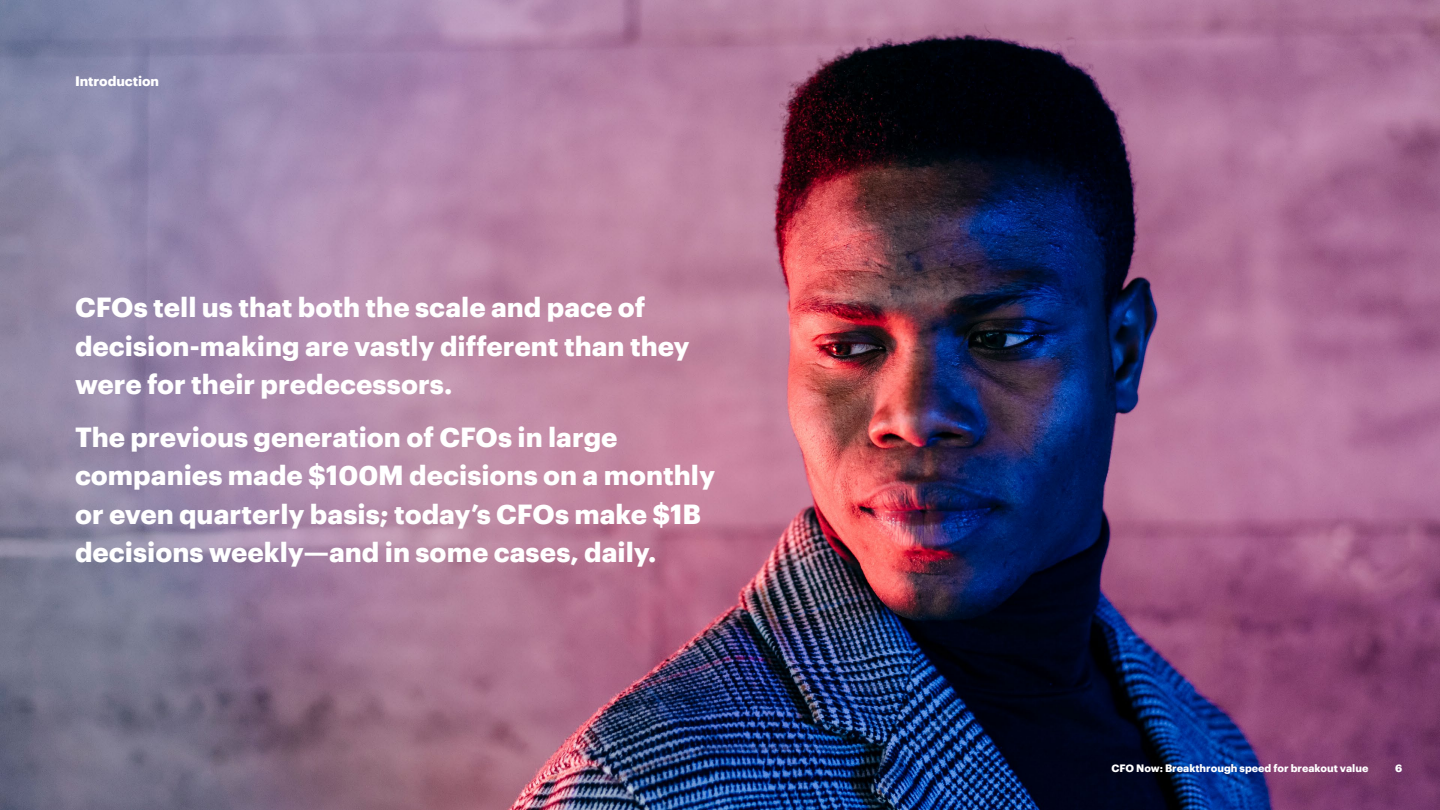
<style>
.page{position:relative;width:1440px;height:810px;background:#fff}
.page>*{position:absolute;margin:0;border:0;box-sizing:border-box;transform-origin:0 0}
.t1{font:700 27px/38.2px "Graphik";color:#fff}
.t2{font:700 13.5px "Graphik";letter-spacing:-.005em;color:#fff}
.t3{font:700 10.5px "Graphik";color:#fff}
</style>
<div class="page">
<img style="left:0;top:0;width:1440px;height:810px">
<p class="t2" style="left:75px;top:71px;width:86px">Introduction</p>
<p class="t1" style="left:75px;top:286px;width:616px">CFOs tell us that both the scale and pace of decision-making are vastly different than they were for their predecessors.</p>
<p class="t1" style="left:75px;top:416px;width:642px">The previous generation of CFOs in large companies made $100M decisions on a monthly or even quarterly basis; today’s CFOs make $1B decisions weekly—and in some cases, daily.</p>
<p class="t3" style="left:1111px;top:760px;width:258px">CFO Now: Breakthrough speed for breakout value</p>
<p class="t3" style="left:1395px;top:760px;width:9px">6</p>
</div>
